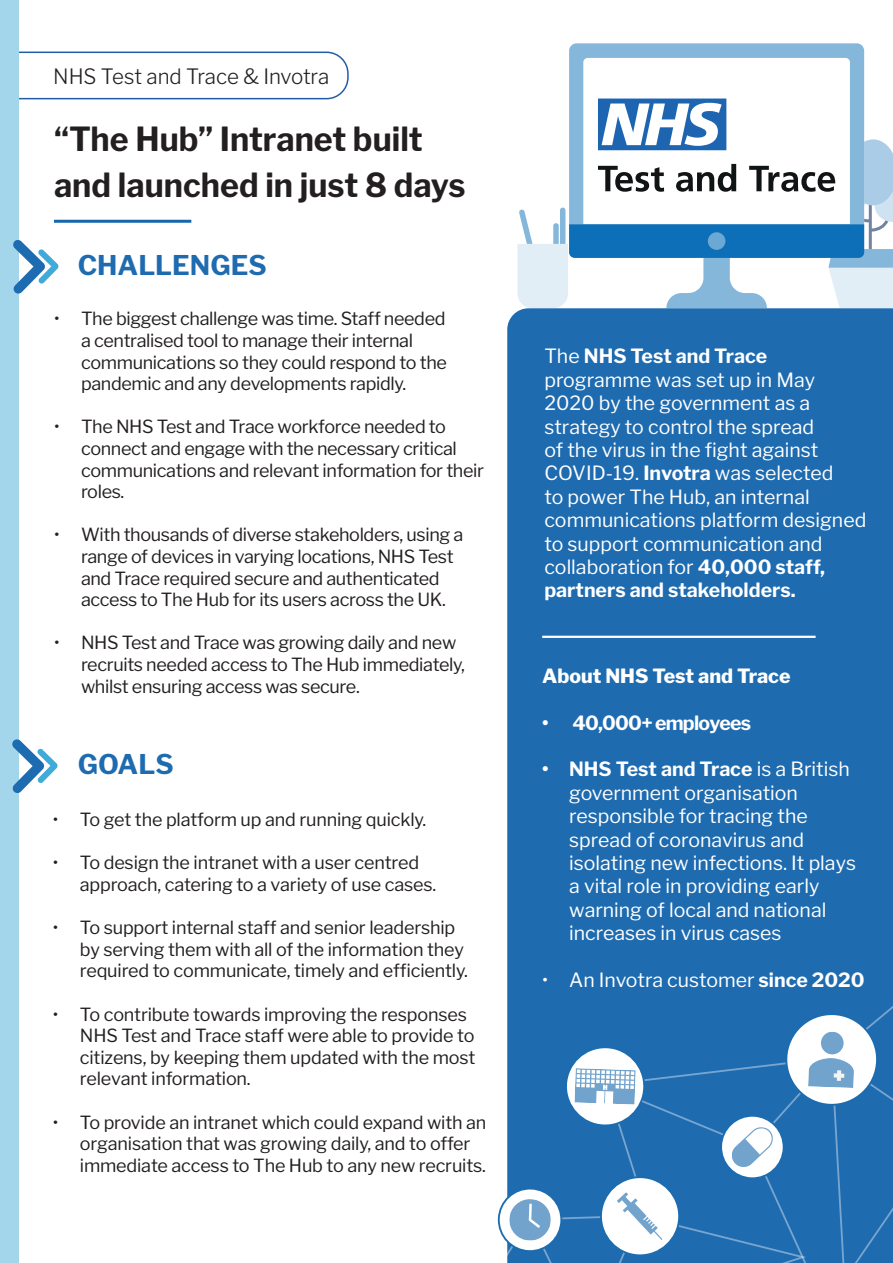
<style>
.page{position:relative;width:893px;height:1263px;background:#fff}
.page>*{position:absolute;margin:0;border:0;box-sizing:border-box;transform-origin:0 0}
.Heading_2{font:700 33px "Libre Franklin";color:#231f20}
.Heading_3{font:700 27px "Libre Franklin";color:#1e6bb0}
.Heading_2-2{font:300 21px "Libre Franklin";letter-spacing:-.005em;color:#231f20}
.t1{font:19.5px/23.4px "Libre Franklin";color:#fff}
.t2{font:800 19.5px "Libre Franklin";color:#fff}
.t3{font:700 19.5px "Libre Franklin";letter-spacing:-.04em;color:#fff}
.t4{font:18px/21.6px "Libre Franklin";letter-spacing:-.02em;color:#231f20}
.s1{font-weight:700}
</style>
<div class="page">
<hr style="left:54px;top:220px;width:137px;height:3px;background:#1566ab">
<div style="left:507px;top:308px;width:386px;height:632px;background:#1e6bb0"></div>
<svg style="left:497px;top:940px;width:396px;height:323px;background:#4484bd"></svg>
<hr style="left:542px;top:636px;width:274px;height:2px;background:#fff">
<svg style="left:18px;top:52px;width:331px;height:47px"></svg>
<svg style="left:569px;top:43px;width:295px;height:15px;background:#88b9dc"></svg>
<svg style="left:517px;top:58px;width:376px;height:250px"></svg>
<div style="left:0;top:0;width:18px;height:1263px;background:#a3d5eb"></div>
<svg style="left:13px;top:239px;width:46px;height:55px"></svg>
<svg style="left:12px;top:739px;width:46px;height:54px"></svg>
<p class="Heading_2-2" style="left:53px;top:64px;width:277px">NHS Test and Trace &amp; Invotra</p>
<p class="Heading_2" style="left:54px;top:119px;width:370px">“The Hub” Intranet built</p>
<p class="Heading_2" style="left:54px;top:166px;width:413px">and launched in just 8 days</p>
<p class="Heading_3" style="left:78px;top:249px;width:190px">CHALLENGES</p>
<p class="t4" style="left:81px;top:308px;width:368px;text-indent:-27px">• The biggest challenge was time. Staff needed a centralised tool to manage their internal communications so they could respond to the pandemic and any developments rapidly.</p>
<p class="t4" style="left:81px;top:416px;width:405px;text-indent:-27px">• The NHS Test and Trace workforce needed to connect and engage with the necessary critical communications and relevant information for their roles.</p>
<p class="t4" style="left:81px;top:524px;width:384px;text-indent:-27px">• With thousands of diverse stakeholders, using a range of devices in varying locations, NHS Test and Trace required secure and authenticated access to The Hub for its users across the UK.</p>
<p class="t4" style="left:81px;top:632px;width:385px;text-indent:-27px">• NHS Test and Trace was growing daily and new recruits needed access to The Hub immediately, whilst ensuring access was secure.</p>
<p class="Heading_3" style="left:78px;top:748px;width:97px">GOALS</p>
<p class="t4" style="left:53px;top:809px;width:375px">• To get the platform up and running quickly.</p>
<p class="t4" style="left:80px;top:852px;width:358px;text-indent:-27px">• To design the intranet with a user centred approach, catering to a variety of use cases.</p>
<p class="t4" style="left:80px;top:917px;width:389px;text-indent:-27px">• To support internal staff and senior leadership by serving them with all of the information they required to communicate, timely and efficiently.</p>
<p class="t4" style="left:80px;top:1003px;width:397px;text-indent:-27px">• To contribute towards improving the responses NHS Test and Trace staff were able to provide to citizens, by keeping them updated with the most relevant information.</p>
<p class="t4" style="left:80px;top:1111px;width:408px;text-indent:-27px">• To provide an intranet which could expand with an organisation that was growing daily, and to offer immediate access to The Hub to any new recruits.</p>
<p class="t1" style="left:544px;top:344px;width:323px">The <span class="s1">NHS Test and Trace </span>programme was set up in May<br>2020 by the government as a strategy to control the spread<br>of the virus in the fight against<br>COVID-19. <span class="s1">Invotra</span> was selected<br>to power The Hub, an internal communications platform designed to support communication and collaboration for <span class="s1">40,000 staff, partners and stakeholders.</span></p>
<p class="t2" style="left:542px;top:664px;width:250px">About NHS Test and Trace</p>
<p class="t3" style="left:542px;top:711px;width:211px">• 40,000+ employees</p>
<p class="t1" style="left:569px;top:758px;width:288px;text-indent:-27px"><span class="s1">• NHS Test and Trace</span> is a British government organisation responsible for tracing the spread of coronavirus and isolating new infections. It plays a vital role in providing early warning of local and national increases in virus cases</p>
<p class="t1" style="left:542px;top:968px;width:324px">• An Invotra customer <span class="s1">since 2020</span></p>
</div>
